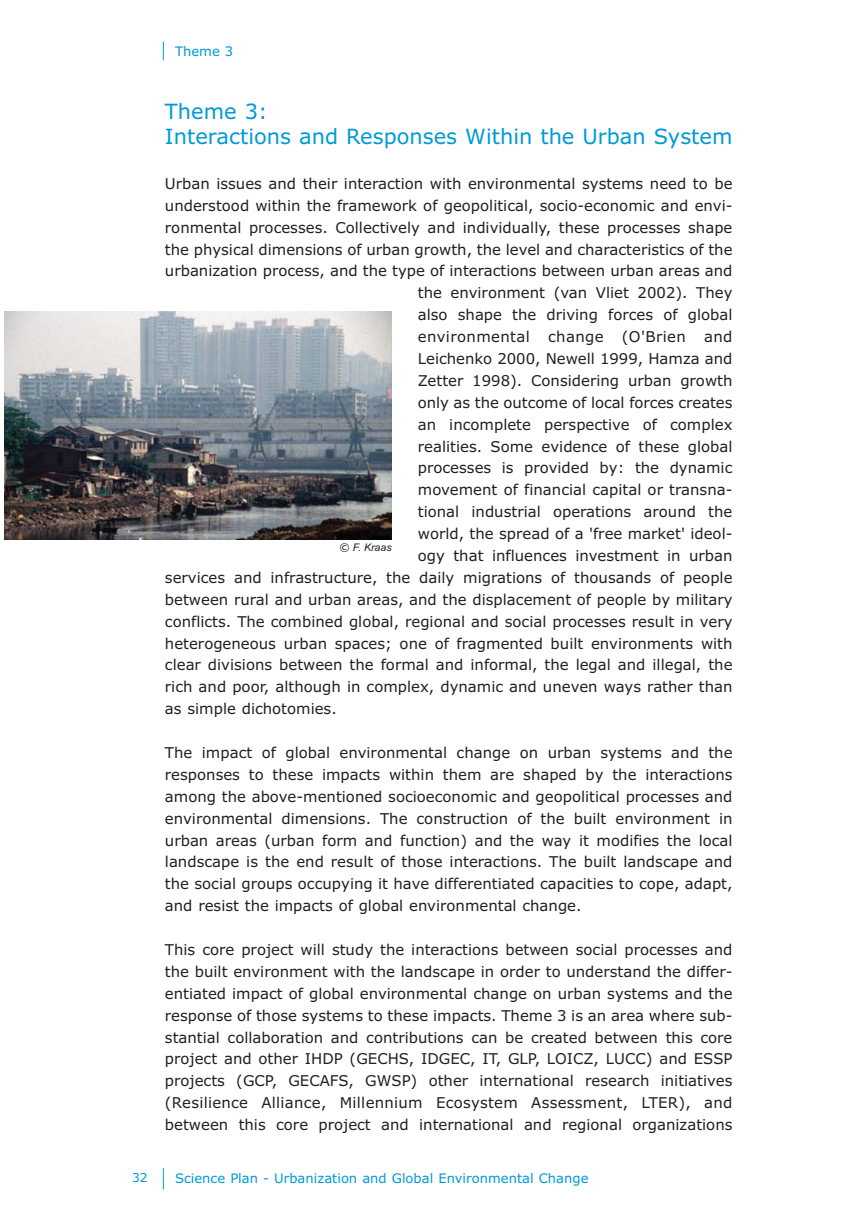
<style>
.page{position:relative;width:849px;height:1231px;background:#fff}
.page>*{position:absolute;margin:0;border:0;box-sizing:border-box;transform-origin:0 0}
.t1{font:21px/25.2px "Verdana";color:#0099d7}
.t2{font:14.88px/21.9px "Verdana";color:#231f20;text-align:justify}
.t3{font:14.88px "Verdana";letter-spacing:.025em;color:#231f20}
.t4{font:13.12px "Verdana";color:#0099d7}
.t5{font:12.25px "Verdana";color:#0099d7}
.t6{font:italic 10.5px "Arial";color:#231f20}
.s1{font-family:"Verdana"}
</style>
<div class="page">
<svg style="left:163px;top:42px;width:1px;height:18px"></svg>
<svg style="left:163px;top:1168px;width:1px;height:21px"></svg>
<img style="left:4px;top:311px;width:387px;height:228px">
<p class="t4" style="left:175px;top:46px;width:60px">Theme 3</p>
<h1 class="t1" style="left:165px;top:100px;width:569px">Theme 3:<br>Interactions and Responses Within the Urban System</h1>
<p class="t2" style="left:165px;top:174px;width:569px">Urban issues and their interaction with environmental systems need to be</p>
<p class="t2" style="left:165px;top:196px;width:569px">understood within the framework of geopolitical, socio-economic and envi-</p>
<p class="t2" style="left:165px;top:218px;width:569px">ronmental processes. Collectively and individually, these processes shape</p>
<p class="t2" style="left:165px;top:239px;width:569px">the physical dimensions of urban growth, the level and characteristics of the</p>
<p class="t2" style="left:165px;top:261px;width:569px">urbanization process, and the type of interactions between urban areas and</p>
<p class="t2" style="left:418px;top:283px;width:316px">the environment (van Vliet 2002). They</p>
<p class="t2" style="left:418px;top:305px;width:316px">also shape the driving forces of global</p>
<p class="t3" style="left:418px;top:331px;width:316px">environmental change (O'Brien and</p>
<p class="t2" style="left:418px;top:349px;width:316px">Leichenko 2000, Newell 1999, Hamza and</p>
<p class="t2" style="left:418px;top:371px;width:316px">Zetter 1998). Considering urban growth</p>
<p class="t2" style="left:418px;top:393px;width:316px">only as the outcome of local forces creates</p>
<p class="t2" style="left:418px;top:414px;width:316px">an incomplete perspective of complex</p>
<p class="t2" style="left:418px;top:436px;width:316px">realities. Some evidence of these global</p>
<p class="t2" style="left:418px;top:458px;width:316px">processes is provided by: the dynamic</p>
<p class="t2" style="left:418px;top:480px;width:316px">movement of financial capital or transna-</p>
<p class="t2" style="left:418px;top:502px;width:316px">tional industrial operations around the</p>
<p class="t2" style="left:418px;top:524px;width:316px">world, the spread of a 'free market' ideol-</p>
<p class="t2" style="left:418px;top:546px;width:316px">ogy that influences investment in urban</p>
<p class="t2" style="left:165px;top:568px;width:569px">services and infrastructure, the daily migrations of thousands of people</p>
<p class="t2" style="left:165px;top:589px;width:569px">between rural and urban areas, and the displacement of people by military</p>
<p class="t2" style="left:165px;top:611px;width:569px">conflicts. The combined global, regional and social processes result in very</p>
<p class="t2" style="left:165px;top:633px;width:569px">heterogeneous urban spaces; one of fragmented built environments with</p>
<p class="t2" style="left:165px;top:655px;width:569px">clear divisions between the formal and informal, the legal and illegal, the</p>
<p class="t2" style="left:165px;top:677px;width:569px">rich and poor, although in complex, dynamic and uneven ways rather than</p>
<p class="t2" style="left:165px;top:699px;width:173px">as simple dichotomies.</p>
<p class="t2" style="left:165px;top:743px;width:569px">The impact of global environmental change on urban systems and the responses to these impacts within them are shaped by the interactions among the above-mentioned socioeconomic and geopolitical processes and environmental dimensions. The construction of the built environment in urban areas (urban form and function) and the way it modifies the local landscape is the end result of those interactions. The built landscape and the social groups occupying it have differentiated capacities to cope, adapt, and resist the impacts of global environmental change.</p>
<p class="t2" style="left:165px;top:939px;width:569px">This core project will study the interactions between social processes and the built environment with the landscape in order to understand the differ&shy;entiated impact of global environmental change on urban systems and the response of those systems to these impacts. Theme 3 is an area where sub&shy;stantial collaboration and contributions can be created between this core project and other IHDP (GECHS, IDGEC, IT, GLP, LOICZ, LUCC) and ESSP projects (GCP, GECAFS, GWSP) other international research initiatives (Resilience Alliance, Millennium Ecosystem Assessment, LTER), and between this core project and international and regional organizations</p>
<p class="t6" style="left:339px;top:543px;width:54px"><span class="s1">©</span> F. Kraas</p>
<p class="t5" style="left:132px;top:1172px;width:17px">32</p>
<p class="t4" style="left:175px;top:1172px;width:415px">Science Plan - Urbanization and Global Environmental Change</p>
</div>
